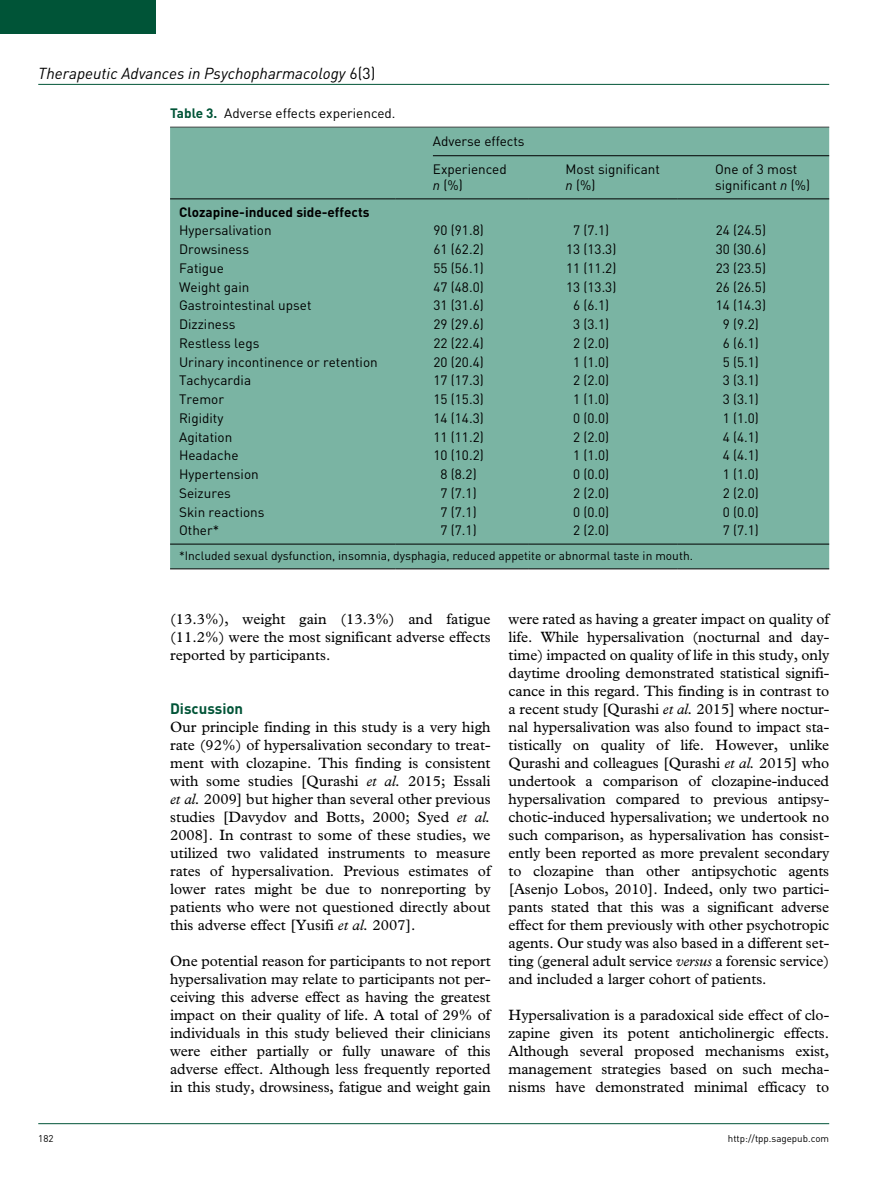
<style>
.page{position:relative;width:893px;height:1191px;background:#fff}
.page>*{position:absolute;margin:0;border:0;box-sizing:border-box;transform-origin:0 0}
.t1{font:italic 15.75px "DIN";color:#000}
.t2{font:15px/18px "Plantin Std";letter-spacing:-.005em;color:#000;text-align:justify}
.t3{font:700 15px "DIN";color:#005437}
.t4{font:13.5px/15.8px "DIN";color:#000}
.t5{font:700 13.5px "DIN";color:#000}
.t6{font:12px "DIN";color:#000}
.t7{font:9.75px "DIN";color:#000}
.s1{font-style:normal}
.s2{font-weight:700;color:#005437}
.s3{font-style:italic}
</style>
<div class="page">
<hr style="left:38px;top:84px;width:791px;height:1px;background:#005437">
<hr style="left:38px;top:1123px;width:791px;height:1px;background:#005437">
<div style="left:0;top:0;width:155px;height:34px;background:#005437"></div>
<hr style="left:170px;top:127px;width:659px;height:1px;background:#000">
<div style="left:170px;top:128px;width:659px;height:440px;background:#7ab4a3"></div>
<hr style="left:170px;top:198px;width:225px;height:1px;background:#000">
<hr style="left:395px;top:198px;width:133px;height:1px;background:#000">
<hr style="left:528px;top:198px;width:150px;height:1px;background:#000">
<hr style="left:678px;top:198px;width:151px;height:1px;background:#000">
<hr style="left:170px;top:544px;width:225px;height:1px;background:#000">
<hr style="left:395px;top:544px;width:133px;height:1px;background:#000">
<hr style="left:528px;top:544px;width:150px;height:1px;background:#000">
<hr style="left:678px;top:544px;width:151px;height:1px;background:#000">
<hr style="left:170px;top:568px;width:225px;height:1px;background:#000">
<hr style="left:395px;top:568px;width:133px;height:1px;background:#000">
<hr style="left:528px;top:568px;width:150px;height:1px;background:#000">
<hr style="left:678px;top:568px;width:151px;height:1px;background:#000">
<hr style="left:433px;top:155px;width:396px;height:1px;background:#000">
<p class="t1" style="left:38px;top:63px;width:339px">Therapeutic Advances in Psychopharmacology <span class="s1">6(3)</span></p>
<p class="t4" style="left:170px;top:105px;width:227px"><span class="s2">Table 3.</span> Adverse effects experienced.</p>
<p class="t4" style="left:433px;top:127px;width:93px;line-height:27.8px">Adverse effects<br>Experienced</p>
<p class="t4" style="left:433px;top:177px;width:31px"><span class="s3">n</span> (%)</p>
<p class="t4" style="left:566px;top:161px;width:96px">Most significant <span class="s3">n</span> (%)</p>
<p class="t4" style="left:715px;top:161px;width:96px">One of 3 most significant <span class="s3">n</span> (%)</p>
<p class="t5" style="left:179px;top:203px;width:192px">Clozapine-induced side-effects</p>
<p class="t4" style="left:179px;top:222px;width:94px">Hypersalivation</p>
<p class="t4" style="left:433px;top:222px;width:52px">90 (91.8)</p>
<p class="t4" style="left:573px;top:222px;width:38px">7 (7.1)</p>
<p class="t4" style="left:716px;top:222px;width:52px">24 (24.5)</p>
<p class="t4" style="left:179px;top:241px;width:71px">Drowsiness</p>
<p class="t4" style="left:433px;top:241px;width:52px">61 (62.2)</p>
<p class="t4" style="left:566px;top:241px;width:52px">13 (13.3)</p>
<p class="t4" style="left:716px;top:241px;width:52px">30 (30.6)</p>
<p class="t4" style="left:179px;top:260px;width:46px">Fatigue</p>
<p class="t4" style="left:433px;top:260px;width:52px">55 (56.1)</p>
<p class="t4" style="left:566px;top:260px;width:52px">11 (11.2)</p>
<p class="t4" style="left:716px;top:260px;width:52px">23 (23.5)</p>
<p class="t4" style="left:179px;top:278px;width:72px">Weight gain</p>
<p class="t4" style="left:433px;top:278px;width:52px">47 (48.0)</p>
<p class="t4" style="left:566px;top:278px;width:52px">13 (13.3)</p>
<p class="t4" style="left:716px;top:278px;width:52px">26 (26.5)</p>
<p class="t4" style="left:179px;top:297px;width:134px">Gastrointestinal upset</p>
<p class="t4" style="left:433px;top:297px;width:52px">31 (31.6)</p>
<p class="t4" style="left:573px;top:297px;width:38px">6 (6.1)</p>
<p class="t4" style="left:716px;top:297px;width:52px">14 (14.3)</p>
<p class="t4" style="left:179px;top:316px;width:58px">Dizziness</p>
<p class="t4" style="left:433px;top:316px;width:52px">29 (29.6)</p>
<p class="t4" style="left:573px;top:316px;width:38px">3 (3.1)</p>
<p class="t4" style="left:723px;top:316px;width:38px">9 (9.2)</p>
<p class="t4" style="left:179px;top:335px;width:82px">Restless legs</p>
<p class="t4" style="left:433px;top:335px;width:52px">22 (22.4)</p>
<p class="t4" style="left:573px;top:335px;width:38px">2 (2.0)</p>
<p class="t4" style="left:723px;top:335px;width:38px">6 (6.1)</p>
<p class="t4" style="left:179px;top:353px;width:200px">Urinary incontinence or retention</p>
<p class="t4" style="left:433px;top:353px;width:52px">20 (20.4)</p>
<p class="t4" style="left:573px;top:353px;width:38px">1 (1.0)</p>
<p class="t4" style="left:723px;top:353px;width:38px">5 (5.1)</p>
<p class="t4" style="left:179px;top:372px;width:74px">Tachycardia</p>
<p class="t4" style="left:433px;top:372px;width:52px">17 (17.3)</p>
<p class="t4" style="left:573px;top:372px;width:38px">2 (2.0)</p>
<p class="t4" style="left:723px;top:372px;width:38px">3 (3.1)</p>
<p class="t4" style="left:179px;top:391px;width:46px">Tremor</p>
<p class="t4" style="left:433px;top:391px;width:52px">15 (15.3)</p>
<p class="t4" style="left:573px;top:391px;width:38px">1 (1.0)</p>
<p class="t4" style="left:723px;top:391px;width:38px">3 (3.1)</p>
<p class="t4" style="left:179px;top:410px;width:46px">Rigidity</p>
<p class="t4" style="left:433px;top:410px;width:52px">14 (14.3)</p>
<p class="t4" style="left:573px;top:410px;width:38px">0 (0.0)</p>
<p class="t4" style="left:723px;top:410px;width:38px">1 (1.0)</p>
<p class="t4" style="left:179px;top:428px;width:55px">Agitation</p>
<p class="t4" style="left:433px;top:428px;width:52px">11 (11.2)</p>
<p class="t4" style="left:573px;top:428px;width:38px">2 (2.0)</p>
<p class="t4" style="left:723px;top:428px;width:38px">4 (4.1)</p>
<p class="t4" style="left:179px;top:447px;width:61px">Headache</p>
<p class="t4" style="left:433px;top:447px;width:52px">10 (10.2)</p>
<p class="t4" style="left:573px;top:447px;width:38px">1 (1.0)</p>
<p class="t4" style="left:723px;top:447px;width:38px">4 (4.1)</p>
<p class="t4" style="left:179px;top:466px;width:81px">Hypertension</p>
<p class="t4" style="left:440px;top:466px;width:38px">8 (8.2)</p>
<p class="t4" style="left:573px;top:466px;width:38px">0 (0.0)</p>
<p class="t4" style="left:723px;top:466px;width:38px">1 (1.0)</p>
<p class="t4" style="left:179px;top:485px;width:53px">Seizures</p>
<p class="t4" style="left:440px;top:485px;width:38px">7 (7.1)</p>
<p class="t4" style="left:573px;top:485px;width:38px">2 (2.0)</p>
<p class="t4" style="left:723px;top:485px;width:38px">2 (2.0)</p>
<p class="t4" style="left:179px;top:503px;width:87px">Skin reactions</p>
<p class="t4" style="left:440px;top:503px;width:38px">7 (7.1)</p>
<p class="t4" style="left:573px;top:503px;width:38px">0 (0.0)</p>
<p class="t4" style="left:723px;top:503px;width:38px">0 (0.0)</p>
<p class="t4" style="left:179px;top:522px;width:42px">Other*</p>
<p class="t4" style="left:440px;top:522px;width:38px">7 (7.1)</p>
<p class="t4" style="left:573px;top:522px;width:38px">2 (2.0)</p>
<p class="t4" style="left:723px;top:522px;width:38px">7 (7.1)</p>
<p class="t6" style="left:179px;top:548px;width:515px">*Included sexual dysfunction, insomnia, dysphagia, reduced appetite or abnormal taste in mouth.</p>
<p class="t2" style="left:170px;top:610px;width:322px">(13.3%), weight gain (13.3%) and fatigue (11.2%) were the most significant adverse effects reported by participants.</p>
<p class="t3" style="left:170px;top:699px;width:75px">Discussion</p>
<p class="t2" style="left:170px;top:718px;width:322px">Our principle finding in this study is a very high rate (92%) of hypersalivation secondary to treat&shy;ment with clozapine. This finding is consistent with some studies [Qurashi <span class="s3">et al.</span> 2015; Essali <span class="s3">et al.</span> 2009] but higher than several other previous studies [Davydov and Botts, 2000; Syed <span class="s3">et al.<br></span>2008]. In contrast to some of these studies, we utilized two validated instruments to measure rates of hypersalivation. Previous estimates of lower rates might be due to nonreporting by patients who were not questioned directly about this adverse effect [Yusifi <span class="s3">et al.</span> 2007].</p>
<p class="t2" style="left:170px;top:952px;width:322px">One potential reason for participants to not report hypersalivation may relate to participants not per&shy;ceiving this adverse effect as having the greatest impact on their quality of life. A total of 29% of individuals in this study believed their clinicians were either partially or fully unaware of this adverse effect. Although less frequently reported in this study, drowsiness, fatigue and weight gain</p>
<p class="t2" style="left:509px;top:610px;width:322px">were rated as having a greater impact on quality of life. While hypersalivation (nocturnal and day&shy;time) impacted on quality of life in this study, only daytime drooling demonstrated statistical signifi&shy;cance in this regard. This finding is in contrast to a recent study [Qurashi <span class="s3">et al.</span> 2015] where noctur&shy;nal hypersalivation was also found to impact sta&shy;tistically on quality of life. However, unlike Qurashi and colleagues [Qurashi <span class="s3">et al.</span> 2015] who undertook a comparison of clozapine-induced hypersalivation compared to previous antipsy&shy;chotic-induced hypersalivation; we undertook no such comparison, as hypersalivation has consist&shy;ently been reported as more prevalent secondary to clozapine than other antipsychotic agents [Asenjo Lobos, 2010]. Indeed, only two partici&shy;pants stated that this was a significant adverse effect for them previously with other psychotropic agents. Our study was also based in a different set&shy;ting (general adult service <span class="s3">versus</span> a forensic service) and included a larger cohort of patients.</p>
<p class="t2" style="left:509px;top:1006px;width:322px">Hypersalivation is a paradoxical side effect of clo&shy;zapine given its potent anticholinergic effects.<br>Although several proposed mechanisms exist, management strategies based on such mecha&shy;nisms have demonstrated minimal efficacy to</p>
<p class="t7" style="left:38px;top:1132px;width:17px">182</p>
<p class="t7" style="left:728px;top:1132px;width:103px">http://tpp.sagepub.com</p>
</div>
